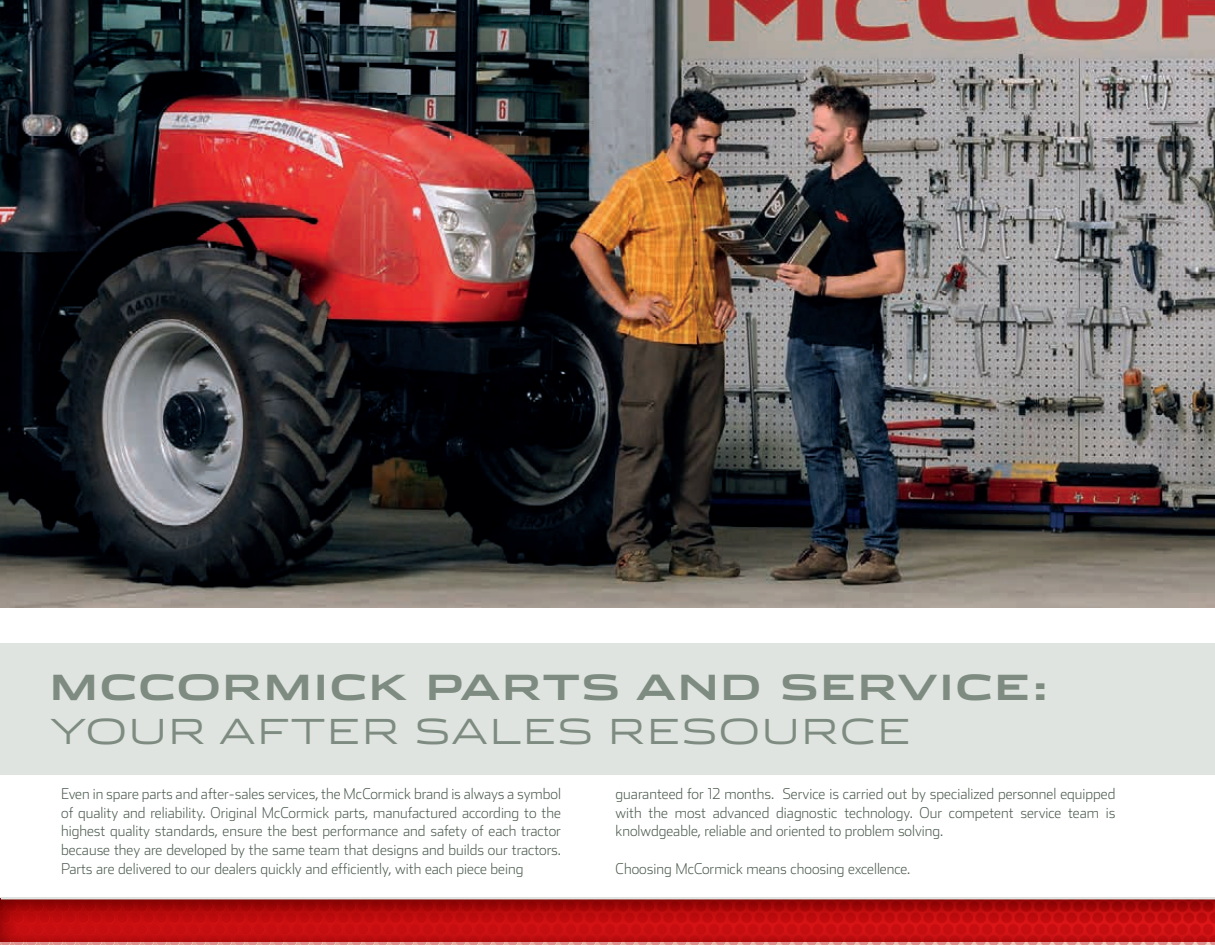
<style>
.page{position:relative;width:1215px;height:945px;background:#fff}
.page>*{position:absolute;margin:0;border:0;box-sizing:border-box;transform-origin:0 0}
.t1{font:700 34.5px "Stainless Ext";letter-spacing:.05em;color:#7d8b80}
.t2{font:300 34.5px "Stainless Ext";letter-spacing:.05em;color:#7d8b80}
.t3{font:200 15px/18.8px "Stainless";color:#4b5a4e;text-align:justify}
</style>
<div class="page">
<img style="left:0;top:897px;width:1215px;height:48px">
<svg style="left:1px;top:897px;width:1214px;height:44px;background:#ba1718"></svg>
<div style="left:0;top:644px;width:1215px;height:131px;background:#e0e4e1"></div>
<img style="left:0;top:0;width:1215px;height:607px">
<h1 class="t1" style="left:50px;top:667px;width:1001px">MCCORMICK PARTS AND SERVICE:</h1>
<h1 class="t2" style="left:50px;top:712px;width:862px">YOUR AFTER SALES RESOURCE</h1>
<p class="t3" style="left:61px;top:784px;width:501px">Even in spare parts and after-sales services, the McCormick brand is always a symbol of quality and reliability. Original McCormick parts, manufactured according to the highest quality standards, ensure the best performance and safety of each tractor because they are developed by the same team that designs and builds our tractors.<br>Parts are delivered to our dealers quickly and efficiently, with each piece being</p>
<p class="t3" style="left:616px;top:784px;width:501px">guaranteed for 12 months. Service is carried out by specialized personnel equipped with the most advanced diagnostic technology. Our competent service team is knolwdgeable, reliable and oriented to problem solving.</p>
<p class="t3" style="left:616px;top:859px;width:296px">Choosing McCormick means choosing excellence.</p>
</div>
